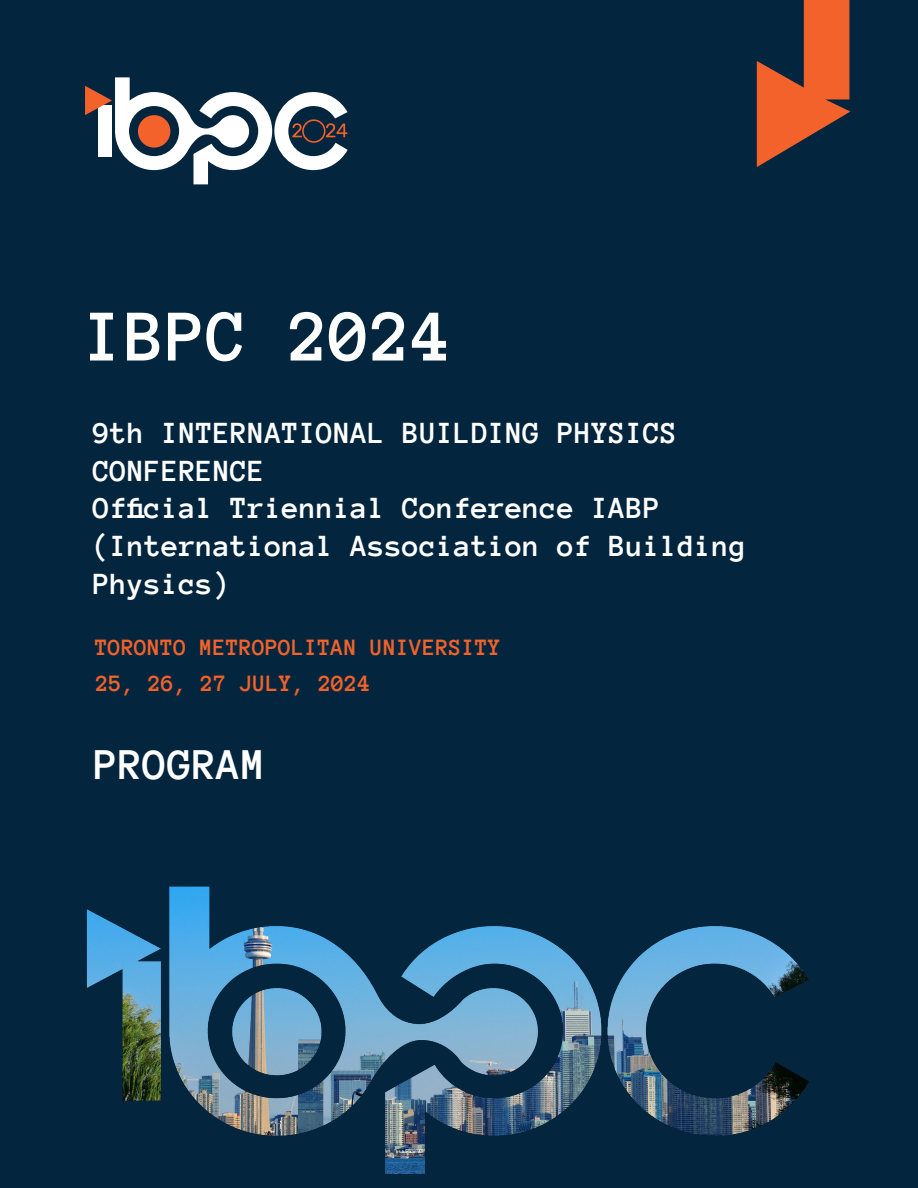
<style>
.page{position:relative;width:918px;height:1188px;background:#03263e}
.page>*{position:absolute;margin:0;border:0;box-sizing:border-box;transform-origin:0 0}
.t1{font:700 75px "Anonymous Pro";color:#fff}
.t2{font:700 45px "Anonymous Pro";color:#fff}
.t3{font:700 31.5px/37.8px "Anonymous Pro";color:#fff}
.t4{font:700 24px "Anonymous Pro";color:#f2622a}
</style>
<div class="page">
<svg style="left:757px;top:0;width:93px;height:167px"></svg>
<svg style="left:85px;top:77px;width:263px;height:107px"></svg>
<img style="left:86px;top:886px;width:723px;height:288px">
<h1 class="t1" style="left:84px;top:293px;width:370px">IBPC 2024</h1>
<p class="t3" style="left:93px;top:413px;width:655px">9th INTERNATIONAL BUILDING PHYSICS<br>CONFERENCE<br>Official Triennial Conference IABP (International Association of Building<br>Physics)</p>
<p class="t4" style="left:95px;top:633px;width:408px">TORONTO METROPOLITAN UNIVERSITY</p>
<p class="t4" style="left:96px;top:669px;width:277px">25, 26, 27 JULY, 2024</p>
<h2 class="t2" style="left:94px;top:738px;width:173px">PROGRAM</h2>
</div>
